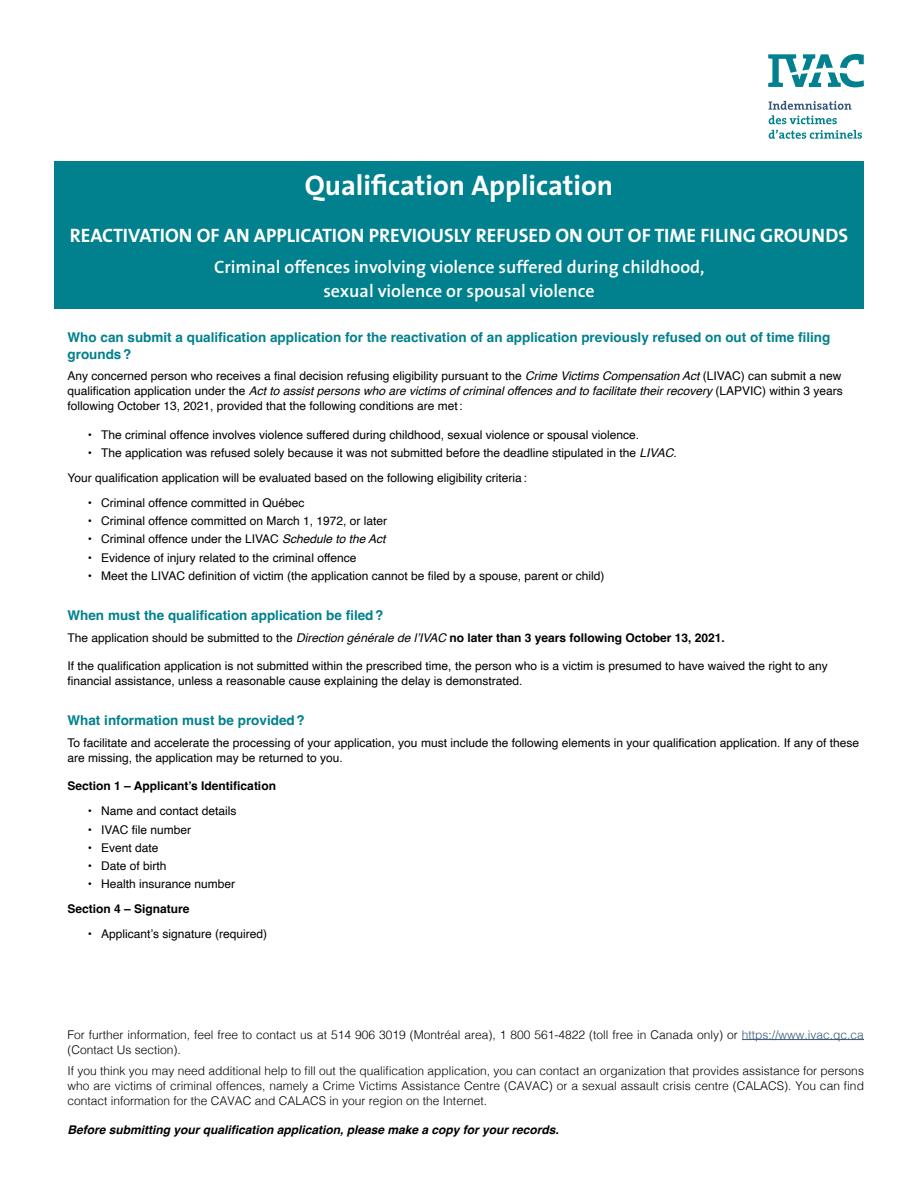
<style>
.page{position:relative;width:918px;height:1188px;background:#fff}
.page>*{position:absolute;margin:0;border:0;box-sizing:border-box;transform-origin:0 0}
.t1{font:700 28.5px "The Sans";color:#fff}
.t2{font:19.5px "The Sans Bold Caps";color:#fff}
.t3{font:600 18px/24px "The Sans";color:#fff;text-align:center}
.t4{font:700 13.5px/16.5px "Helvetica";color:#00818d}
.t5{font:12px/15px "Helvetica";color:#000}
.t6{font:300 12px/15px "Helvetica";color:#000}
.t7{font:700 12px "Helvetica";color:#000}
.t8{font:italic 700 12px "Helvetica";color:#000}
.s1{font-style:italic}
.s2{font-weight:400}
.s3{font-weight:400;font-style:italic}
.s4{color:#355676}
</style>
<div class="page">
<svg style="left:769px;top:101px;width:83px;height:23px"></svg>
<svg style="left:769px;top:130px;width:93px;height:9px"></svg>
<svg style="left:768px;top:54px;width:96px;height:33px"></svg>
<div style="left:54px;top:162px;width:810px;height:147px;background:#00818d"></div>
<hr style="left:742px;top:1039px;width:122px;height:1px;background:#355676">
<p class="t1" style="left:305px;top:161px;width:310px">Qualification Application</p>
<p class="t2" style="left:70px;top:219px;width:780px">REACTIVATION OF AN APPLICATION PREVIOUSLY REFUSED ON OUT OF TIME FILING GROUNDS</p>
<p class="t3" style="left:214px;top:254px;width:492px">Criminal offences involving violence suffered during childhood, sexual violence or spousal violence</p>
<h3 class="t4" style="left:68px;top:331px;width:764px">Who can submit a qualification application for the reactivation of an application previously refused on out of time filing grounds?</h3>
<p class="t5" style="left:68px;top:369px;width:777px">Any concerned person who receives a final decision refusing eligibility pursuant to the <span class="s1">Crime Victims Compensation Act</span> (LIVAC) can submit a new qualification application under the <span class="s1">Act to assist persons who are victims of criminal offences and to facilitate their recovery</span> (LAPVIC) within 3 years following October 13, 2021, provided that the following conditions are met:</p>
<p class="t5" style="left:88px;top:427px;width:553px">• The criminal offence involves violence suffered during childhood, sexual violence or spousal violence.</p>
<p class="t5" style="left:88px;top:446px;width:590px">• The application was refused solely because it was not submitted before the deadline stipulated in the <span class="s1">LIVAC</span>.</p>
<p class="t5" style="left:68px;top:471px;width:461px">Your qualification application will be evaluated based on the following eligibility criteria:</p>
<p class="t5" style="left:88px;top:496px;width:218px">• Criminal offence committed in Québec</p>
<p class="t5" style="left:88px;top:514px;width:301px">• Criminal offence committed on March 1, 1972, or later</p>
<p class="t5" style="left:88px;top:532px;width:299px">• Criminal offence under the LIVAC <span class="s1">Schedule to the Act</span></p>
<p class="t5" style="left:88px;top:550px;width:270px">• Evidence of injury related to the criminal offence</p>
<p class="t5" style="left:88px;top:569px;width:518px">• Meet the LIVAC definition of victim (the application cannot be filed by a spouse, parent or child)</p>
<h3 class="t4" style="left:68px;top:608px;width:317px">When must the qualification application be filed?</h3>
<p class="t7" style="left:68px;top:630px;width:659px"><span class="s2">The application should be submitted to the</span> <span class="s3">Direction générale de l’IVAC</span> no later than 3 years following October 13, 2021.</p>
<p class="t5" style="left:68px;top:659px;width:762px">If the qualification application is not submitted within the prescribed time, the person who is a victim is presumed to have waived the right to any financial assistance, unless a reasonable cause explaining the delay is demonstrated.</p>
<h3 class="t4" style="left:68px;top:714px;width:239px">What information must be provided?</h3>
<p class="t5" style="left:68px;top:736px;width:793px">To facilitate and accelerate the processing of your application, you must include the following elements in your qualification application. If any of these are missing, the application may be returned to you.</p>
<p class="t7" style="left:68px;top:779px;width:210px">Section 1 – Applicant’s Identification</p>
<p class="t5" style="left:88px;top:804px;width:150px">• Name and contact details</p>
<p class="t5" style="left:88px;top:822px;width:105px">• IVAC file number</p>
<p class="t5" style="left:88px;top:841px;width:72px">• Event date</p>
<p class="t5" style="left:88px;top:859px;width:80px">• Date of birth</p>
<p class="t5" style="left:88px;top:877px;width:149px">• Health insurance number</p>
<p class="t7" style="left:68px;top:902px;width:124px">Section 4 – Signature</p>
<p class="t5" style="left:88px;top:927px;width:181px">• Applicant’s signature (required)</p>
<p class="t6" style="left:68px;top:1026px;width:798px">For further information, feel free to contact us at 514 906 3019 (Montréal area), 1 800 561-4822 (toll free in Canada only) or <span class="s4">https://www.ivac.qc.ca </span>(Contact Us section).</p>
<p class="t6" style="left:68px;top:1063px;width:798px;text-align:justify">If you think you may need additional help to fill out the qualification application, you can contact an organization that provides assistance for persons who are victims of criminal offences, namely a Crime Victims Assistance Centre (CAVAC) or a sexual assault crisis centre (CALACS). You can find contact information for the CAVAC and CALACS in your region on the Internet.</p>
<p class="t8" style="left:68px;top:1122px;width:493px">Before submitting your qualification application, please make a copy for your records.</p>
</div>
